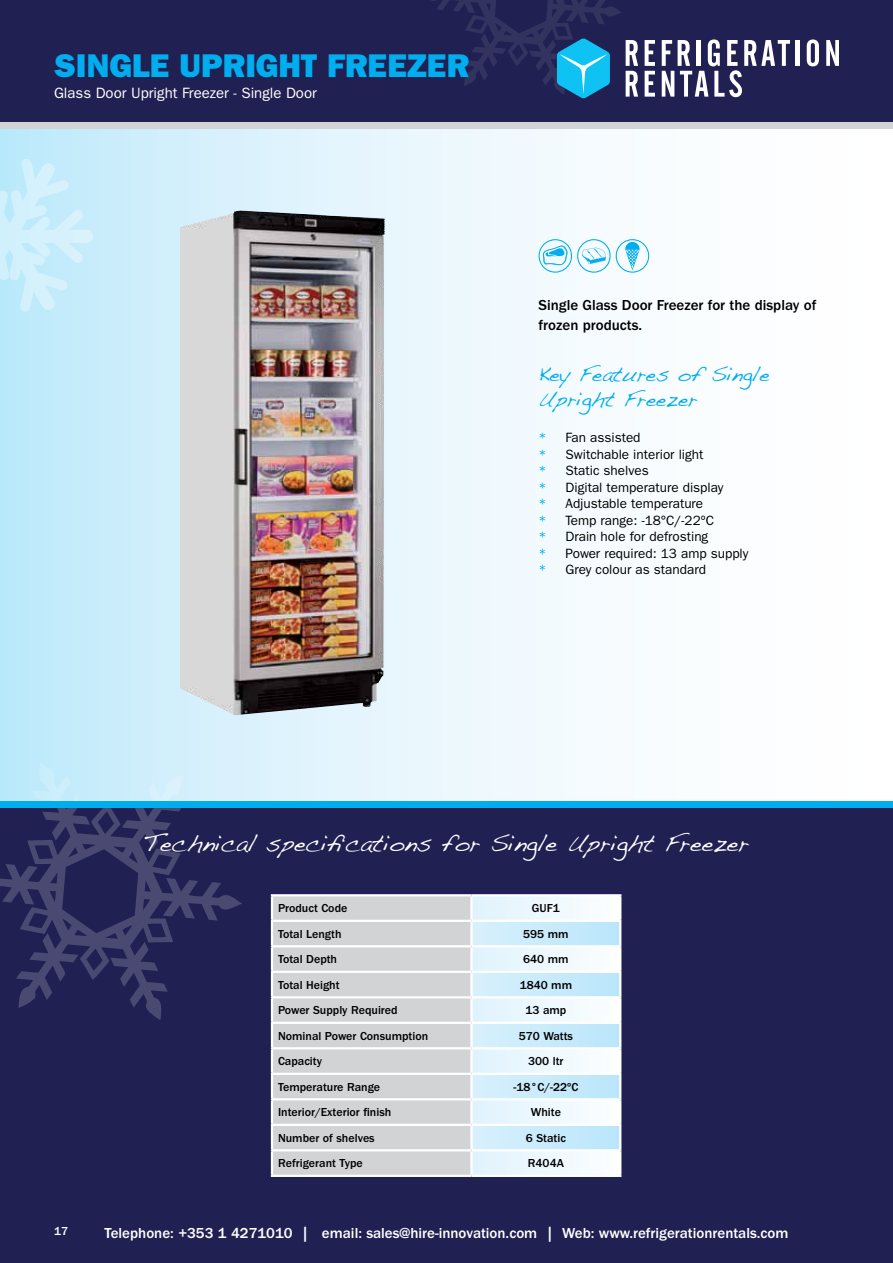
<style>
.page{position:relative;width:893px;height:1263px;background:#fff}
.page>*{position:absolute;margin:0;border:0;box-sizing:border-box;transform-origin:0 0}
.t1{font:33px "ITC Franklin Gothic Std Hvy";color:#00aeef}
.t2{font:24px "Handwriting Dakota";color:#fff}
.t3{font:21px/25.2px "Handwriting Dakota";color:#00aeef}
.t4{font:500 15px "ITC Franklin Gothic Std";color:#fff}
.t5{font:500 15px/19.8px "ITC Franklin Gothic Std";color:#000}
.t6{font:15px "ITC Franklin Gothic Std";color:#fff}
.t7{font:13.5px/16.5px "ITC Franklin Gothic Std";color:#000}
.t8{font:500 12px "ITC Franklin Gothic Std";color:#000}
.t9{font:500 12px "ITC Franklin Gothic Std";color:#fff}
.s1{color:#00aeef}
</style>
<div class="page">
<div style="left:0;top:128px;width:893px;height:673px;background:linear-gradient(to right,#c5ebfb,#fff)"></div>
<svg style="left:0;top:158px;width:94px;height:154px;background:#c9edfb"></svg>
<div style="left:0;top:0;width:893px;height:124px;background:#202052"></div>
<div style="left:0;top:808px;width:893px;height:455px;background:#202052"></div>
<svg style="left:0;top:762px;width:242px;height:258px"></svg>
<hr style="left:795px;top:40px;width:4px;height:26px;background:#fff">
<svg style="left:807px;top:39px;width:12px;height:27px"></svg>
<svg style="left:826px;top:40px;width:13px;height:26px"></svg>
<svg style="left:645px;top:40px;width:10px;height:57px"></svg>
<svg style="left:662px;top:39px;width:128px;height:58px"></svg>
<svg style="left:431px;top:0;width:207px;height:98px"></svg>
<div style="left:0;top:801px;width:893px;height:7px;background:#00aeef"></div>
<div style="left:0;top:122px;width:893px;height:7px;background:#d1d3d4"></div>
<svg style="left:538px;top:239px;width:111px;height:34px"></svg>
<div style="left:273px;top:896px;width:197px;height:279px;background:#d1d3d4"></div>
<svg style="left:473px;top:896px;width:146px;height:279px;background:#ddf2fc"></svg>
<hr style="left:271px;top:894px;width:200px;height:2px;background:#fff">
<hr style="left:271px;top:896px;width:2px;height:24px;background:#fff">
<hr style="left:471px;top:894px;width:150px;height:2px;background:#fff">
<hr style="left:470px;top:896px;width:3px;height:24px;background:#fff">
<hr style="left:619px;top:896px;width:2px;height:24px;background:#fff">
<hr style="left:271px;top:920px;width:200px;height:2px;background:#fff">
<hr style="left:271px;top:922px;width:2px;height:23px;background:#fff">
<hr style="left:471px;top:920px;width:150px;height:2px;background:#fff">
<hr style="left:470px;top:922px;width:3px;height:23px;background:#fff">
<hr style="left:619px;top:922px;width:2px;height:23px;background:#fff">
<hr style="left:271px;top:945px;width:200px;height:2px;background:#fff">
<hr style="left:271px;top:947px;width:2px;height:24px;background:#fff">
<hr style="left:471px;top:945px;width:150px;height:2px;background:#fff">
<hr style="left:470px;top:947px;width:3px;height:24px;background:#fff">
<hr style="left:619px;top:947px;width:2px;height:24px;background:#fff">
<hr style="left:271px;top:971px;width:200px;height:2px;background:#fff">
<hr style="left:271px;top:973px;width:2px;height:23px;background:#fff">
<hr style="left:471px;top:971px;width:150px;height:2px;background:#fff">
<hr style="left:470px;top:973px;width:3px;height:23px;background:#fff">
<hr style="left:619px;top:973px;width:2px;height:23px;background:#fff">
<hr style="left:271px;top:996px;width:200px;height:2px;background:#fff">
<hr style="left:271px;top:998px;width:2px;height:24px;background:#fff">
<hr style="left:471px;top:996px;width:150px;height:2px;background:#fff">
<hr style="left:470px;top:998px;width:3px;height:24px;background:#fff">
<hr style="left:619px;top:998px;width:2px;height:24px;background:#fff">
<hr style="left:271px;top:1022px;width:200px;height:2px;background:#fff">
<hr style="left:271px;top:1024px;width:2px;height:23px;background:#fff">
<hr style="left:471px;top:1022px;width:150px;height:2px;background:#fff">
<hr style="left:470px;top:1024px;width:3px;height:23px;background:#fff">
<hr style="left:619px;top:1024px;width:2px;height:23px;background:#fff">
<hr style="left:271px;top:1047px;width:200px;height:2px;background:#fff">
<hr style="left:271px;top:1049px;width:2px;height:24px;background:#fff">
<hr style="left:471px;top:1047px;width:150px;height:2px;background:#fff">
<hr style="left:470px;top:1049px;width:3px;height:24px;background:#fff">
<hr style="left:619px;top:1049px;width:2px;height:24px;background:#fff">
<hr style="left:271px;top:1073px;width:200px;height:2px;background:#fff">
<hr style="left:271px;top:1075px;width:2px;height:23px;background:#fff">
<hr style="left:471px;top:1073px;width:150px;height:2px;background:#fff">
<hr style="left:470px;top:1075px;width:3px;height:23px;background:#fff">
<hr style="left:619px;top:1075px;width:2px;height:23px;background:#fff">
<hr style="left:271px;top:1098px;width:200px;height:2px;background:#fff">
<hr style="left:271px;top:1100px;width:2px;height:24px;background:#fff">
<hr style="left:471px;top:1098px;width:150px;height:2px;background:#fff">
<hr style="left:470px;top:1100px;width:3px;height:24px;background:#fff">
<hr style="left:619px;top:1100px;width:2px;height:24px;background:#fff">
<hr style="left:271px;top:1124px;width:200px;height:2px;background:#fff">
<hr style="left:271px;top:1126px;width:2px;height:23px;background:#fff">
<hr style="left:471px;top:1124px;width:150px;height:2px;background:#fff">
<hr style="left:470px;top:1126px;width:3px;height:23px;background:#fff">
<hr style="left:619px;top:1126px;width:2px;height:23px;background:#fff">
<hr style="left:271px;top:1149px;width:200px;height:2px;background:#fff">
<hr style="left:271px;top:1151px;width:2px;height:24px;background:#fff">
<hr style="left:471px;top:1149px;width:150px;height:2px;background:#fff">
<hr style="left:470px;top:1151px;width:3px;height:24px;background:#fff">
<hr style="left:619px;top:1151px;width:2px;height:24px;background:#fff">
<hr style="left:271px;top:1175px;width:200px;height:2px;background:#fff">
<hr style="left:471px;top:1175px;width:150px;height:2px;background:#fff">
<img style="left:180px;top:210px;width:205px;height:505px">
<h1 class="t1" style="left:54px;top:46px;width:417px">SINGLE UPRIGHT FREEZER</h1>
<p class="t6" style="left:54px;top:84px;width:264px">Glass Door Upright Freezer - Single Door</p>
<p class="t5" style="left:538px;top:296px;width:279px">Single Glass Door Freezer for the display of frozen products.</p>
<h3 class="t3" style="left:538px;top:361px;width:233px">Key Features of Single<br>Upright Freezer</h3>
<p class="t7" style="left:538px;top:429px;width:211px"><span class="s1">*</span> Fan assisted<br><span class="s1">*</span> Switchable interior light<br><span class="s1">*</span> Static shelves<br><span class="s1">*</span> Digital temperature display<br><span class="s1">*</span> Adjustable temperature<br><span class="s1">*</span> Temp range: -18°C/-22ºC<br><span class="s1">*</span> Drain hole for defrosting<br><span class="s1">*</span> Power required: 13 amp supply <span class="s1">*</span> Grey colour as standard</p>
<h2 class="t2" style="left:143px;top:828px;width:607px">Technical specifications for Single Upright Freezer</h2>
<p class="t8" style="left:278px;top:901px;width:71px">Product Code</p>
<p class="t8" style="left:532px;top:901px;width:29px">GUF1</p>
<p class="t8" style="left:278px;top:927px;width:65px">Total Length</p>
<p class="t8" style="left:523px;top:927px;width:47px">595 mm</p>
<p class="t8" style="left:278px;top:952px;width:61px">Total Depth</p>
<p class="t8" style="left:523px;top:952px;width:47px">640 mm</p>
<p class="t8" style="left:278px;top:978px;width:63px">Total Height</p>
<p class="t8" style="left:520px;top:978px;width:54px">1840 mm</p>
<p class="t8" style="left:278px;top:1003px;width:121px">Power Supply Required</p>
<p class="t8" style="left:525px;top:1003px;width:42px">13 amp</p>
<p class="t8" style="left:278px;top:1029px;width:152px">Nominal Power Consumption</p>
<p class="t8" style="left:519px;top:1029px;width:56px">570 Watts</p>
<p class="t8" style="left:278px;top:1054px;width:46px">Capacity</p>
<p class="t8" style="left:528px;top:1054px;width:37px">300 ltr</p>
<p class="t8" style="left:278px;top:1080px;width:104px">Temperature Range</p>
<p class="t8" style="left:513px;top:1080px;width:67px">-18°C/-22ºC</p>
<p class="t8" style="left:278px;top:1105px;width:115px">Interior/Exterior finish</p>
<p class="t8" style="left:531px;top:1105px;width:32px">White</p>
<p class="t8" style="left:278px;top:1131px;width:98px">Number of shelves</p>
<p class="t8" style="left:526px;top:1131px;width:42px">6 Static</p>
<p class="t8" style="left:278px;top:1156px;width:86px">Refrigerant Type</p>
<p class="t8" style="left:528px;top:1156px;width:38px">R404A</p>
<p class="t9" style="left:54px;top:1225px;width:16px">17</p>
<p class="t4" style="left:104px;top:1225px;width:686px">Telephone: +353 1 4271010 | email: sales@hire-innovation.com | Web: www.refrigerationrentals.com</p>
</div>
